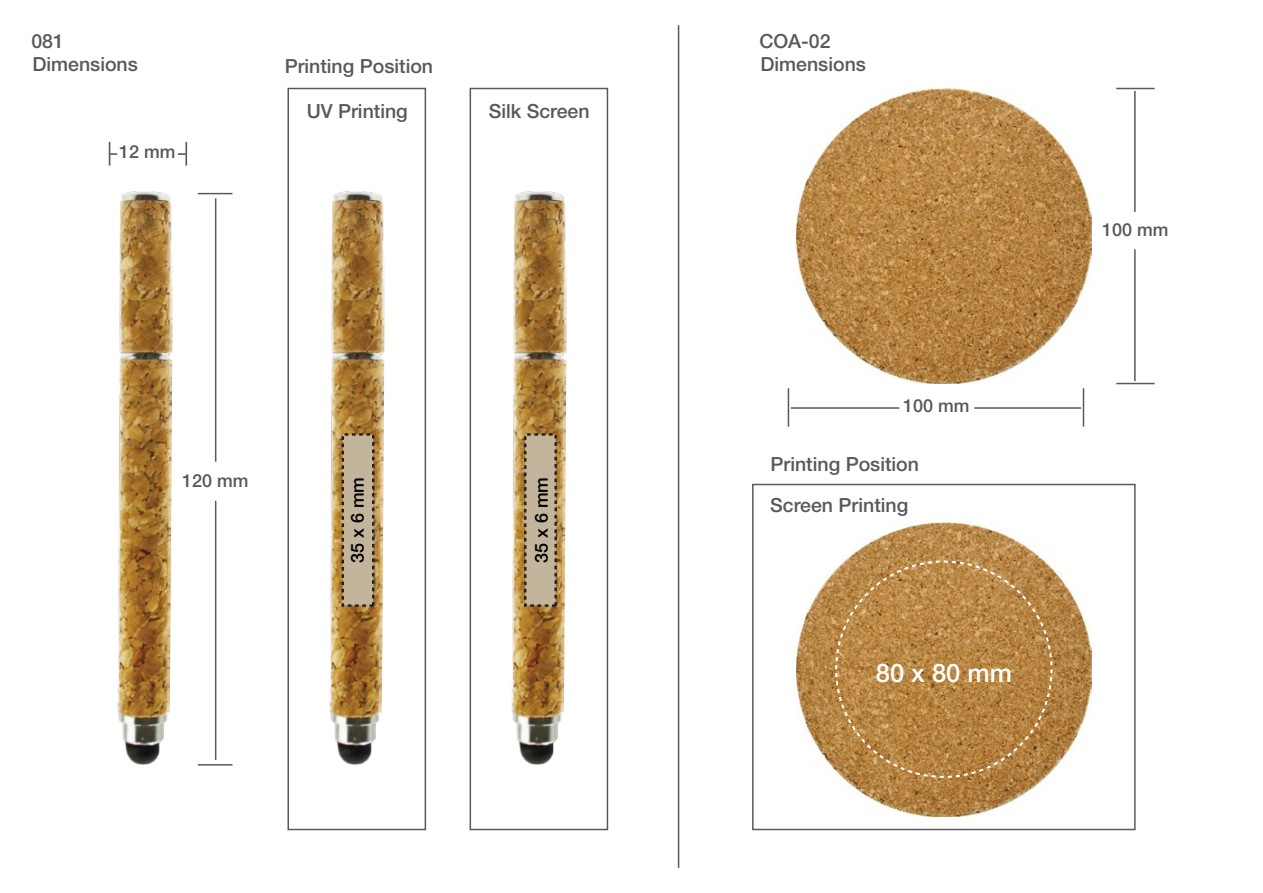
<style>
.page{position:relative;width:1263px;height:893px;background:#fff}
.page>*{position:absolute;margin:0;border:0;box-sizing:border-box;transform-origin:0 0}
.t1{font:500 25.5px "Helvetica Neue LT Std";color:#fff}
.t2{font:500 19.5px/23.1px "Helvetica Neue LT Std";color:#59595c}
.t3{font:500 18px "Helvetica Neue LT Std";color:#59595c}
.t4{font:500 18px "Helvetica Neue LT Std";color:#000}
</style>
<div class="page">
<div style="left:752px;top:484px;width:383px;height:346px;border:1px solid #59595c"></div>
<div style="left:287px;top:88px;width:139px;height:742px;border:2px solid #59595c"></div>
<hr style="left:791px;top:407px;width:108px;height:2px;background:#59595c">
<hr style="left:974px;top:407px;width:107px;height:2px;background:#59595c">
<hr style="left:788px;top:388px;width:1px;height:39px;background:#59595c">
<hr style="left:1083px;top:388px;width:1px;height:39px;background:#59595c">
<hr style="left:1134px;top:91px;width:2px;height:121px;background:#59595c">
<hr style="left:1134px;top:249px;width:2px;height:132px;background:#59595c">
<hr style="left:1116px;top:88px;width:39px;height:1px;background:#59595c">
<hr style="left:1116px;top:383px;width:39px;height:1px;background:#59595c">
<svg style="left:178px;top:153px;width:7px;height:2px"></svg>
<svg style="left:109px;top:142px;width:8px;height:24px"></svg>
<hr style="left:185px;top:142px;width:2px;height:24px;background:#59595c">
<hr style="left:215px;top:501px;width:1px;height:259px;background:#59595c">
<hr style="left:215px;top:198px;width:1px;height:264px;background:#59595c">
<hr style="left:198px;top:764px;width:34px;height:2px;background:#59595c">
<hr style="left:198px;top:193px;width:34px;height:1px;background:#59595c">
<img style="left:117px;top:191px;width:56px;height:574px">
<img style="left:329px;top:191px;width:56px;height:574px">
<div style="left:470px;top:88px;width:138px;height:742px;border:2px solid #59595c"></div>
<img style="left:511px;top:191px;width:56px;height:574px">
<div style="left:342px;top:433px;width:32px;height:174px;background:#c2b59b;border:2px dashed #231f20"></div>
<div style="left:524px;top:433px;width:33px;height:174px;background:#c2b59b;border:2px dashed #231f20"></div>
<img style="left:796px;top:89px;width:295px;height:294px">
<svg style="left:796px;top:90px;width:295px;height:291px"></svg>
<img style="left:796px;top:522px;width:295px;height:294px">
<svg style="left:796px;top:523px;width:295px;height:291px"></svg>
<hr style="left:678px;top:25px;width:1px;height:843px;background:#59595c">
<p class="t2" style="left:31px;top:30px;width:108px">081<br>Dimensions</p>
<p class="t2" style="left:759px;top:30px;width:108px">COA-02<br>Dimensions</p>
<p class="t2" style="left:285px;top:54px;width:150px">Printing Position</p>
<p class="t3" style="left:119px;top:141px;width:58px">12 mm</p>
<p class="t2" style="left:307px;top:99px;width:103px">UV Printing</p>
<p class="t2" style="left:489px;top:99px;width:102px">Silk Screen</p>
<p class="t3" style="left:182px;top:470px;width:68px">120 mm</p>
<p class="t4" style="left:347px;top:563px;width:88px;rotate:-90deg">35 x 6 mm</p>
<p class="t4" style="left:530px;top:563px;width:88px;rotate:-90deg">35 x 6 mm</p>
<p class="t3" style="left:903px;top:395px;width:68px">100 mm</p>
<p class="t2" style="left:770px;top:443px;width:150px;line-height:41px">Printing Position<br>Screen Printing</p>
<h1 class="t1" style="left:876px;top:658px;width:138px">80 x 80 mm</h1>
<p class="t3" style="left:1102px;top:219px;width:68px">100 mm</p>
</div>
